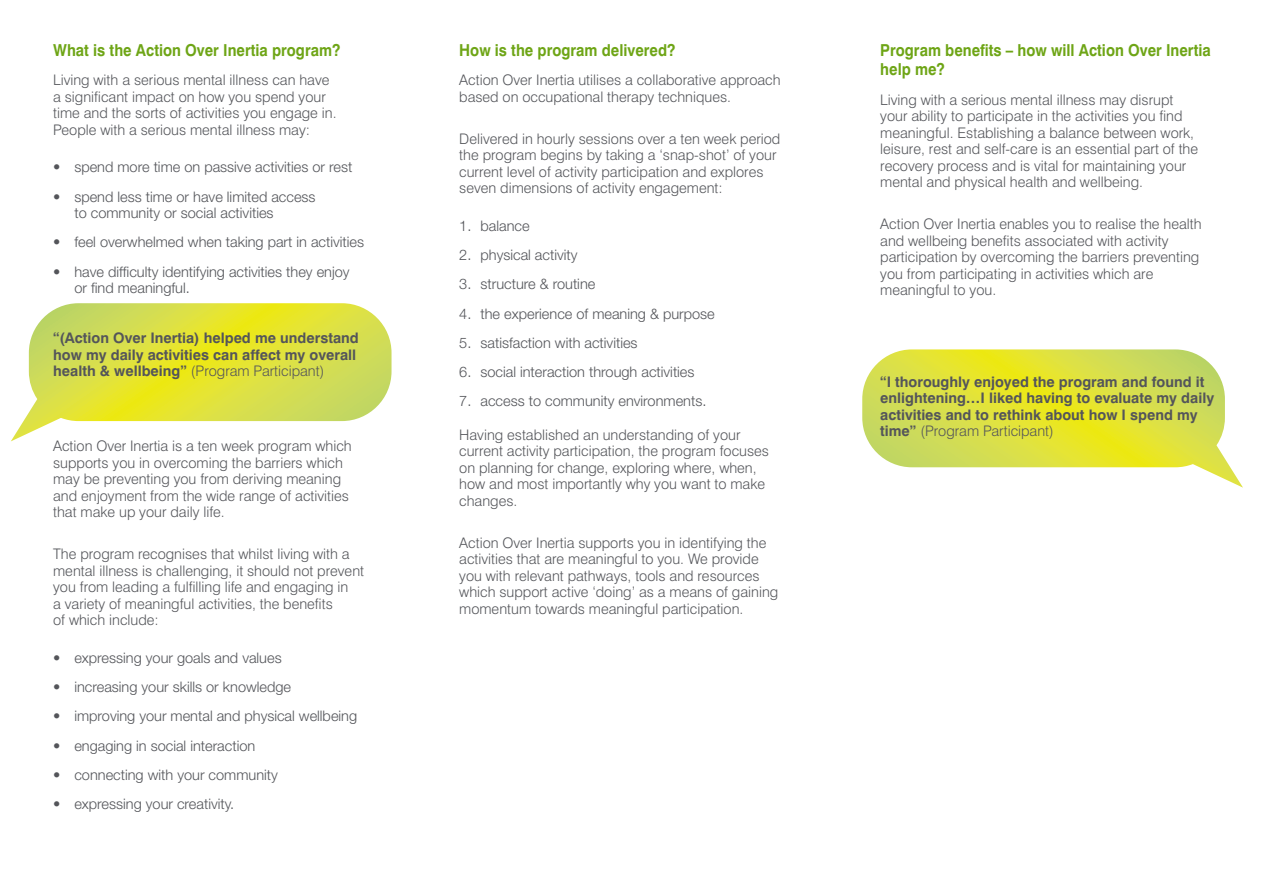
<style>
.page{position:relative;width:1263px;height:893px;background:#fff}
.page>*{position:absolute;margin:0;border:0;box-sizing:border-box;transform-origin:0 0}
.head_2{font:700 16.5px/19.5px "Swiss 721 BT";color:#6ea516;scale:.9 1}
.copy{font:300 14.55px/16.5px "Swiss 721 BT";color:#54555a}
.t1{font:300 14.55px/16.5px "Helvetica Neue";color:#54555a}
.copy-2{font:700 14.55px/16.5px "Swiss 721 BT";color:#54555a}
.s1{font-weight:300}
</style>
<div class="page">
<svg style="left:11px;top:303px;width:380px;height:138px"></svg>
<svg style="left:862px;top:349px;width:381px;height:139px"></svg>
<p class="head_2" style="left:53px;top:40px;width:321px">What is the Action Over Inertia program?</p>
<p class="copy" style="left:53px;top:71px;width:285px">Living with a serious mental illness can have a significant impact on how you spend your time and the sorts of activities you engage in.<br>People with a serious mental illness may:</p>
<p class="t1" style="left:53px;top:159px;width:301px">• spend more time on passive activities or rest</p>
<p class="t1" style="left:74px;top:188px;width:243px;text-indent:-21px">• spend less time or have limited access to community or social activities</p>
<p class="t1" style="left:53px;top:234px;width:312px">• feel overwhelmed when taking part in activities</p>
<p class="t1" style="left:74px;top:263px;width:277px;text-indent:-21px">• have difficulty identifying activities they enjoy or find meaningful.</p>
<p class="copy-2" style="left:53px;top:330px;width:307px">“(Action Over Inertia) helped me understand how my daily activities can affect my overall health &amp; wellbeing” <span class="s1">(Program Participant)</span></p>
<p class="copy" style="left:53px;top:438px;width:300px">Action Over Inertia is a ten week program which supports you in overcoming the barriers which may be preventing you from deriving meaning and enjoyment from the wide range of activities that make up your daily life.</p>
<p class="copy" style="left:53px;top:546px;width:312px">The program recognises that whilst living with a mental illness is challenging, it should not prevent you from leading a fulfilling life and engaging in<br>a variety of meaningful activities, the benefits<br>of which include:</p>
<p class="t1" style="left:53px;top:649px;width:230px">• expressing your goals and values</p>
<p class="t1" style="left:53px;top:678px;width:239px">• increasing your skills or knowledge</p>
<p class="t1" style="left:53px;top:708px;width:305px">• improving your mental and physical wellbeing</p>
<p class="t1" style="left:53px;top:737px;width:204px">• engaging in social interaction</p>
<p class="t1" style="left:53px;top:766px;width:226px">• connecting with your community</p>
<p class="t1" style="left:53px;top:795px;width:183px">• expressing your creativity.</p>
<p class="head_2" style="left:459px;top:40px;width:242px">How is the program delivered?</p>
<p class="copy" style="left:459px;top:71px;width:323px">Action Over Inertia utilises a collaborative approach based on occupational therapy techniques.</p>
<p class="copy" style="left:459px;top:130px;width:323px">Delivered in hourly sessions over a ten week period the program begins by taking a ‘snap-shot’ of your current level of activity participation and explores seven dimensions of activity engagement:</p>
<p class="t1" style="left:459px;top:217px;width:72px">1. balance</p>
<p class="t1" style="left:459px;top:246px;width:120px">2. physical activity</p>
<p class="t1" style="left:459px;top:276px;width:138px">3. structure &amp; routine</p>
<p class="t1" style="left:459px;top:305px;width:257px">4. the experience of meaning &amp; purpose</p>
<p class="t1" style="left:459px;top:334px;width:180px">5. satisfaction with activities</p>
<p class="t1" style="left:459px;top:363px;width:237px">6. social interaction through activities</p>
<p class="t1" style="left:459px;top:393px;width:249px">7. access to community environments.</p>
<p class="copy" style="left:459px;top:426px;width:311px">Having established an understanding of your current activity participation, the program focuses on planning for change, exploring where, when, how and most importantly why you want to make changes.</p>
<p class="copy" style="left:459px;top:534px;width:320px">Action Over Inertia supports you in identifying the activities that are meaningful to you. We provide you with relevant pathways, tools and resources which support active ‘doing’ as a means of gaining momentum towards meaningful participation.</p>
<p class="head_2" style="left:880px;top:40px;width:369px">Program benefits – how will Action Over Inertia help me?</p>
<p class="copy" style="left:880px;top:91px;width:319px">Living with a serious mental illness may disrupt your ability to participate in the activities you find meaningful. Establishing a balance between work, leisure, rest and self-care is an essential part of the recovery process and is vital for maintaining your mental and physical health and wellbeing.</p>
<p class="copy" style="left:880px;top:215px;width:323px">Action Over Inertia enables you to realise the health and wellbeing benefits associated with activity participation by overcoming the barriers preventing you from participating in activities which are meaningful to you.</p>
<p class="copy-2" style="left:880px;top:373px;width:335px">“I thoroughly enjoyed the program and found it enlightening…I liked having to evaluate my daily activities and to rethink about how I spend my time” <span class="s1">(Program Participant)</span></p>
</div>
